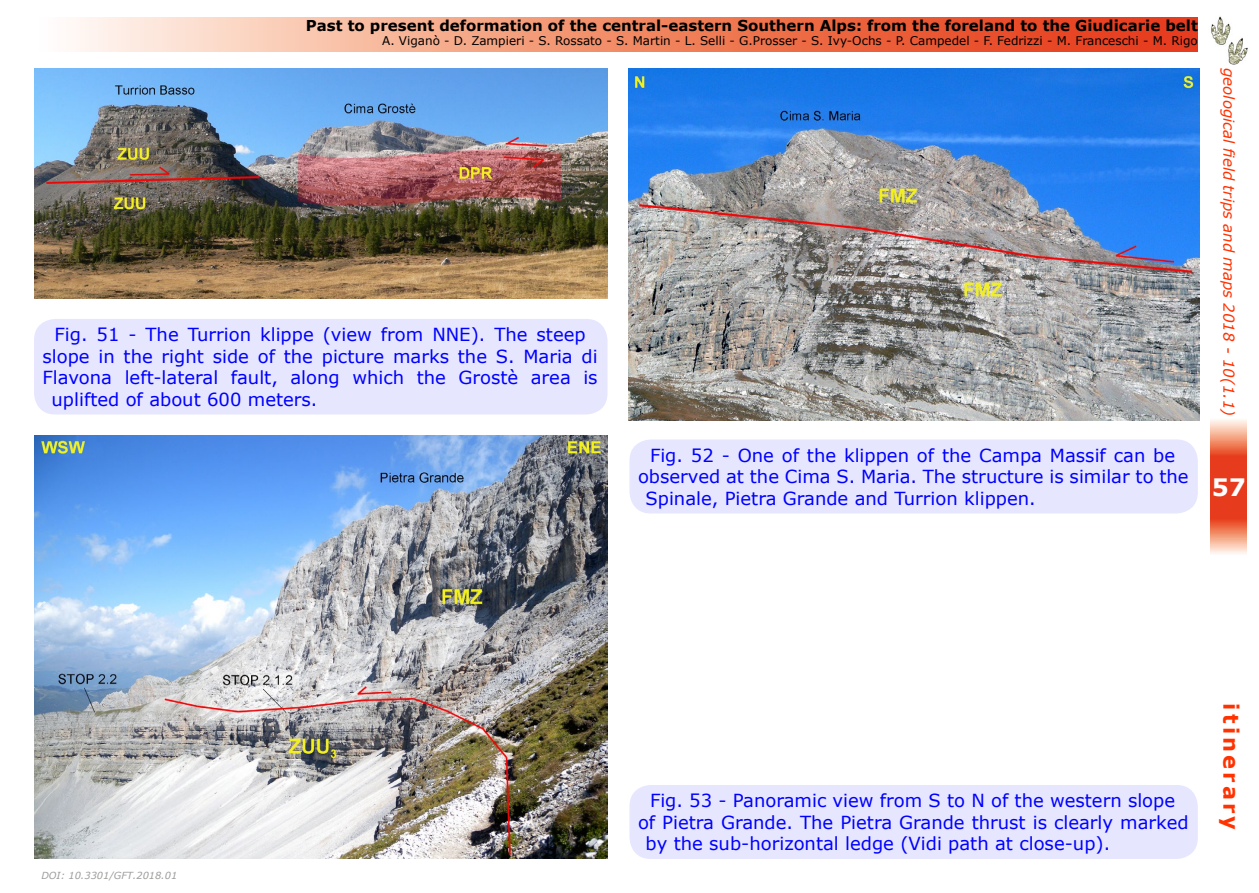
<style>
.page{position:relative;width:1259px;height:893px;background:#fff}
.page>*{position:absolute;margin:0;border:0;box-sizing:border-box;transform-origin:0 0}
.t1{font:700 24px "Verdana";color:#fff}
.t2{font:700 21px "Verdana";letter-spacing:.15em;color:#ff3200}
.t3{font:18px "Verdana";color:#00f}
.t4{font:700 15px "Verdana";color:#000}
.t5{font:italic 15px "Verdana";color:#ff3200}
.t6{font:12px "Verdana";color:#000}
.t7{font:italic 9.75px "Verdana";color:#9d9d9c}
</style>
<div class="page">
<svg style="left:1210px;top:420px;width:37px;height:134px;background:#ed6f52"></svg>
<svg style="left:71px;top:17px;width:1126px;height:34px;background:#f18d6f"></svg>
<img style="left:1211px;top:16px;width:37px;height:49px">
<img style="left:34px;top:68px;width:573px;height:231px">
<img style="left:629px;top:68px;width:570px;height:353px">
<div style="left:34px;top:319px;width:573px;height:95px;background:#e6e6ff;border-radius:21px"></div>
<div style="left:629px;top:439px;width:568px;height:74px;background:#e6e6ff;border-radius:21px"></div>
<div style="left:629px;top:785px;width:568px;height:74px;background:#e6e6ff;border-radius:21px"></div>
<img style="left:34px;top:436px;width:573px;height:423px">
<p class="t4" style="left:306px;top:15px;width:893px">Past to present deformation of the central-eastern Southern Alps: from the foreland to the Giudicarie belt</p>
<p class="t6" style="left:382px;top:33px;width:817px">A. Viganò - D. Zampieri - S. Rossato - S. Martin - L. Selli - G.Prosser - S. Ivy-Ochs - P. Campedel - F. Fedrizzi - M. Franceschi - M. Rigo</p>
<p class="t3" style="left:55px;top:323px;width:533px">Fig. 51 - The Turrion klippe (view from NNE). The steep</p>
<p class="t3" style="left:43px;top:345px;width:556px">slope in the right side of the picture marks the S. Maria di</p>
<p class="t3" style="left:43px;top:366px;width:556px">Flavona left-lateral fault, along which the Grostè area is</p>
<p class="t3" style="left:52px;top:388px;width:267px">uplifted of about 600 meters.</p>
<p class="t3" style="left:650px;top:444px;width:527px">Fig. 52 - One of the klippen of the Campa Massif can be</p>
<p class="t3" style="left:638px;top:465px;width:552px">observed at the Cima S. Maria. The structure is similar to the</p>
<p class="t3" style="left:645px;top:487px;width:392px">Spinale, Pietra Grande and Turrion klippen.</p>
<p class="t5" style="left:1238px;top:68px;width:350px;rotate:90deg">geological field trips and maps 2018 - 10(1.1)</p>
<h1 class="t1" style="left:1211px;top:471px;width:36px">57</h1>
<p class="t7" style="left:41px;top:870px;width:137px">DOI: 10.3301/GFT.2018.01</p>
<p class="t3" style="left:650px;top:789px;width:527px">Fig. 53 - Panoramic view from S to N of the western slope</p>
<p class="t3" style="left:638px;top:811px;width:552px">of Pietra Grande. The Pietra Grande thrust is clearly marked</p>
<p class="t3" style="left:645px;top:832px;width:466px">by the sub-horizontal ledge (Vidi path at close-up).</p>
<p class="t2" style="left:1244px;top:703px;width:128px;rotate:90deg">itinerary</p>
</div>
